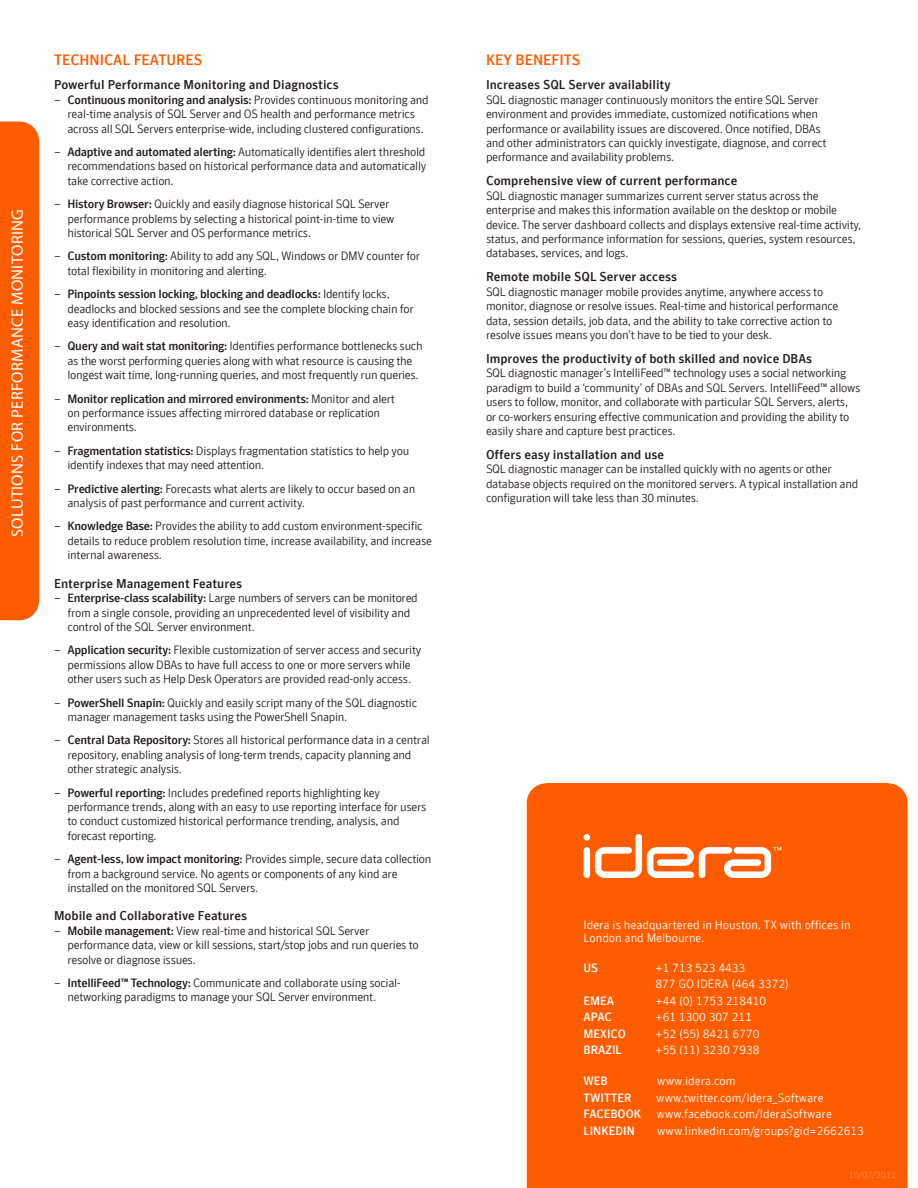
<style>
.page{position:relative;width:918px;height:1188px;background:#fff}
.page>*{position:absolute;margin:0;border:0;box-sizing:border-box;transform-origin:0 0}
.Tagline_-_side{font:16.5px "Myriad Pro";letter-spacing:.02em;color:#fff}
.BODY_-_Title_2{font:500 15px "Symantec Sans";color:#ff5c00}
.BODY_-_Key_Benefits{font:500 12.75px "Symantec Sans";color:#231f20}
.BODY_-_Tech_Features{font:300 12px/14.4px "Symantec Sans";letter-spacing:-.025em;color:#231f20}
.BODY_-_Key_Benefits-2{font:300 12px/14.4px "Symantec Sans";letter-spacing:-.025em;color:#231f20}
.Boilerplate_URLs{font:300 12px "Symantec Sans";color:#fff}
.Boilerplate{font:300 12px/13.5px "Symantec Sans";color:#fff}
.Boilerplate_Title{font:300 12px "Symantec Sans";color:#fff}
.Boilerplate_URLs-2{font:500 12px "Symantec Sans";color:#fff}
.Boilerplate_Title-2{font:500 12px "Symantec Sans";color:#fff}
.Boilerplate-2{font:500 12px "Symantec Sans";color:#fff}
.Part_Number{font:300 9px "Symantec Sans";color:#ff8d4d}
.s1{font-weight:500}
</style>
<div class="page">
<div style="left:0;top:122px;width:39px;height:498px;background:#ff5c00"></div>
<div style="left:527px;top:783px;width:381px;height:405px;background:#ff5c00"></div>
<div style="left:584px;top:847px;width:6px;height:31px;background:#fff;border-radius:3px"></div>
<div style="left:584px;top:834px;width:6px;height:7px;background:#fff;border-radius:3px"></div>
<svg style="left:595px;top:834px;width:186px;height:44px"></svg>
<p class="Tagline_-_side" style="left:7px;top:537px;width:329px;rotate:-90deg">SOLUTIONS FOR PERFORMANCE MONITORING</p>
<p class="BODY_-_Title_2" style="left:54px;top:51px;width:150px">TECHNICAL FEATURES</p>
<p class="BODY_-_Key_Benefits" style="left:54px;top:78px;width:286px">Powerful Performance Monitoring and Diagnostics</p>
<p class="BODY_-_Tech_Features" style="left:68px;top:92px;width:363px;text-indent:-14px">– <span class="s1">Continuous monitoring and analysis:</span> Provides continuous monitoring and real-time analysis of SQL Server and OS health and performance metrics across all SQL Servers enterprise-wide, including clustered configurations.</p>
<p class="BODY_-_Tech_Features" style="left:68px;top:145px;width:360px;text-align:justify;text-indent:-14px">– <span class="s1">Adaptive and automated alerting:</span> Automatically identifies alert threshold recommendations based on historical performance data and automatically take corrective action.</p>
<p class="BODY_-_Tech_Features" style="left:68px;top:197px;width:329px;text-indent:-14px">– <span class="s1">History Browser:</span> Quickly and easily diagnose historical SQL Server performance problems by selecting a historical point-in-time to view historical SQL Server and OS performance metrics.</p>
<p class="BODY_-_Tech_Features" style="left:68px;top:249px;width:354px;text-indent:-14px">– <span class="s1">Custom monitoring:</span> Ability to add any SQL, Windows or DMV counter for total flexibility in monitoring and alerting.</p>
<p class="BODY_-_Tech_Features" style="left:68px;top:287px;width:348px;text-indent:-14px">– <span class="s1">Pinpoints session locking, blocking and deadlocks:</span> Identify locks, deadlocks and blocked sessions and see the complete blocking chain for easy identification and resolution.</p>
<p class="BODY_-_Tech_Features" style="left:68px;top:339px;width:357px;text-indent:-14px">– <span class="s1">Query and wait stat monitoring:</span> Identifies performance bottlenecks such as the worst performing queries along with what resource is causing the longest wait time, long-running queries, and most frequently run queries.</p>
<p class="BODY_-_Tech_Features" style="left:68px;top:391px;width:329px;text-indent:-14px">– <span class="s1">Monitor replication and mirrored environments:</span> Monitor and alert on performance issues affecting mirrored database or replication environments.</p>
<p class="BODY_-_Tech_Features" style="left:68px;top:443px;width:343px;text-indent:-14px">– <span class="s1">Fragmentation statistics:</span> Displays fragmentation statistics to help you identify indexes that may need attention.</p>
<p class="BODY_-_Tech_Features" style="left:68px;top:481px;width:349px;text-indent:-14px">– <span class="s1">Predictive alerting:</span> Forecasts what alerts are likely to occur based on an analysis of past performance and current activity.</p>
<p class="BODY_-_Tech_Features" style="left:68px;top:519px;width:366px;text-indent:-14px">– <span class="s1">Knowledge Base:</span> Provides the ability to add custom environment-specific details to reduce problem resolution time, increase availability, and increase internal awareness.</p>
<p class="BODY_-_Key_Benefits" style="left:54px;top:576px;width:190px">Enterprise Management Features</p>
<p class="BODY_-_Tech_Features" style="left:68px;top:591px;width:352px;text-indent:-14px">– <span class="s1">Enterprise-class scalability:</span> Large numbers of servers can be monitored from a single console, providing an unprecedented level of visibility and control of the SQL Server environment.</p>
<p class="BODY_-_Tech_Features" style="left:54px;top:643px;width:369px;text-align:center">– <span class="s1">Application security:</span> Flexible customization of server access and security permissions allow DBAs to have full access to one or more servers while other users such as Help Desk Operators are provided read-only access.</p>
<p class="BODY_-_Tech_Features" style="left:68px;top:695px;width:351px;text-indent:-14px">– <span class="s1">PowerShell Snapin:</span> Quickly and easily script many of the SQL diagnostic manager management tasks using the PowerShell Snapin.</p>
<p class="BODY_-_Tech_Features" style="left:68px;top:733px;width:364px;text-indent:-14px">– <span class="s1">Central Data Repository:</span> Stores all historical performance data in a central repository, enabling analysis of long-term trends, capacity planning and other strategic analysis.</p>
<p class="BODY_-_Tech_Features" style="left:68px;top:785px;width:361px;text-indent:-14px">– <span class="s1">Powerful reporting:</span> Includes predefined reports highlighting key performance trends, along with an easy to use reporting interface for users to conduct customized historical performance trending, analysis, and forecast reporting.</p>
<p class="BODY_-_Tech_Features" style="left:68px;top:852px;width:365px;text-indent:-14px">– <span class="s1">Agent-less, low impact monitoring:</span> Provides simple, secure data collection from a background service. No agents or components of any kind are installed on the monitored SQL Servers.</p>
<p class="BODY_-_Key_Benefits" style="left:54px;top:909px;width:195px">Mobile and Collaborative Features</p>
<p class="BODY_-_Tech_Features" style="left:68px;top:923px;width:353px;text-indent:-14px">– <span class="s1">Mobile management:</span> View real-time and historical SQL Server performance data, view or kill sessions, start/stop jobs and run queries to resolve or diagnose issues.</p>
<p class="BODY_-_Tech_Features" style="left:68px;top:976px;width:335px;text-indent:-14px">– <span class="s1">IntelliFeed™ Technology:</span> Communicate and collaborate using social&shy;networking paradigms to manage your SQL Server environment.</p>
<p class="BODY_-_Title_2" style="left:486px;top:51px;width:96px">KEY BENEFITS</p>
<p class="BODY_-_Key_Benefits" style="left:486px;top:78px;width:186px">Increases SQL Server availability</p>
<p class="BODY_-_Key_Benefits-2" style="left:486px;top:92px;width:342px">SQL diagnostic manager continuously monitors the entire SQL Server environment and provides immediate, customized notifications when performance or availability issues are discovered. Once notified, DBAs and other administrators can quickly investigate, diagnose, and correct performance and availability problems.</p>
<p class="BODY_-_Key_Benefits" style="left:486px;top:174px;width:253px">Comprehensive view of current performance</p>
<p class="BODY_-_Key_Benefits-2" style="left:486px;top:188px;width:377px">SQL diagnostic manager summarizes current server status across the enterprise and makes this information available on the desktop or mobile device. The server dashboard collects and displays extensive real-time activity, status, and performance information for sessions, queries, system resources, databases, services, and logs.</p>
<p class="BODY_-_Key_Benefits" style="left:486px;top:270px;width:193px">Remote mobile SQL Server access</p>
<p class="BODY_-_Key_Benefits-2" style="left:486px;top:284px;width:354px">SQL diagnostic manager mobile provides anytime, anywhere access to monitor, diagnose or resolve issues. Real-time and historical performance data, session details, job data, and the ability to take corrective action to resolve issues means you don’t have to be tied to your desk.</p>
<p class="BODY_-_Key_Benefits" style="left:486px;top:352px;width:328px">Improves the productivity of both skilled and novice DBAs</p>
<p class="BODY_-_Key_Benefits-2" style="left:486px;top:366px;width:376px">SQL diagnostic manager’s IntelliFeed™ technology uses a social networking paradigm to build a ‘community’ of DBAs and SQL Servers. IntelliFeed™ allows users to follow, monitor, and collaborate with particular SQL Servers, alerts, or co-workers ensuring effective communication and providing the ability to easily share and capture best practices.</p>
<p class="BODY_-_Key_Benefits" style="left:486px;top:448px;width:180px">Offers easy installation and use</p>
<p class="BODY_-_Key_Benefits-2" style="left:486px;top:462px;width:374px">SQL diagnostic manager can be installed quickly with no agents or other database objects required on the monitored servers. A typical installation and configuration will take less than 30 minutes.</p>
<p class="Boilerplate" style="left:584px;top:918px;width:269px">Idera is headquartered in Houston, TX with offices in<br>London and Melbourne.</p>
<p class="Boilerplate-2" style="left:584px;top:961px;width:16px">US</p>
<p class="Boilerplate_Title-2" style="left:584px;top:994px;width:32px">EMEA</p>
<p class="Boilerplate_Title-2" style="left:584px;top:1010px;width:30px">APAC</p>
<p class="Boilerplate_Title-2" style="left:584px;top:1027px;width:44px">MEXICO</p>
<p class="Boilerplate_Title-2" style="left:584px;top:1043px;width:40px">BRAZIL</p>
<p class="Boilerplate_Title" style="left:656px;top:961px;width:91px">+1 713 523 4433</p>
<p class="Boilerplate" style="left:656px;top:977px;width:135px">877 GO IDERA (464 3372)</p>
<p class="Boilerplate_Title" style="left:656px;top:994px;width:112px">+44 (0) 1753 218410</p>
<p class="Boilerplate_Title" style="left:656px;top:1011px;width:98px">+61 1300 307 211</p>
<p class="Boilerplate_Title" style="left:656px;top:1027px;width:106px">+52 (55) 8421 6770</p>
<p class="Boilerplate_Title" style="left:656px;top:1044px;width:106px">+55 (11) 3230 7938</p>
<p class="Boilerplate_URLs-2" style="left:584px;top:1075px;width:26px">WEB</p>
<p class="Boilerplate_URLs" style="left:657px;top:1075px;width:80px">www.idera.com</p>
<p class="Boilerplate_URLs-2" style="left:584px;top:1091px;width:49px">TWITTER</p>
<p class="Boilerplate_URLs" style="left:656px;top:1091px;width:169px">www.twitter.com/Idera_Software</p>
<p class="Boilerplate_URLs-2" style="left:584px;top:1108px;width:59px">FACEBOOK</p>
<p class="Boilerplate_URLs" style="left:657px;top:1108px;width:177px">www.facebook.com/IderaSoftware</p>
<p class="Boilerplate_URLs-2" style="left:584px;top:1124px;width:53px">LINKEDIN</p>
<p class="Boilerplate_URLs" style="left:657px;top:1124px;width:208px">www.linkedin.com/groups?gid=2662613</p>
<p class="Part_Number" style="left:849px;top:1170px;width:49px">10/07/2011</p>
</div>
